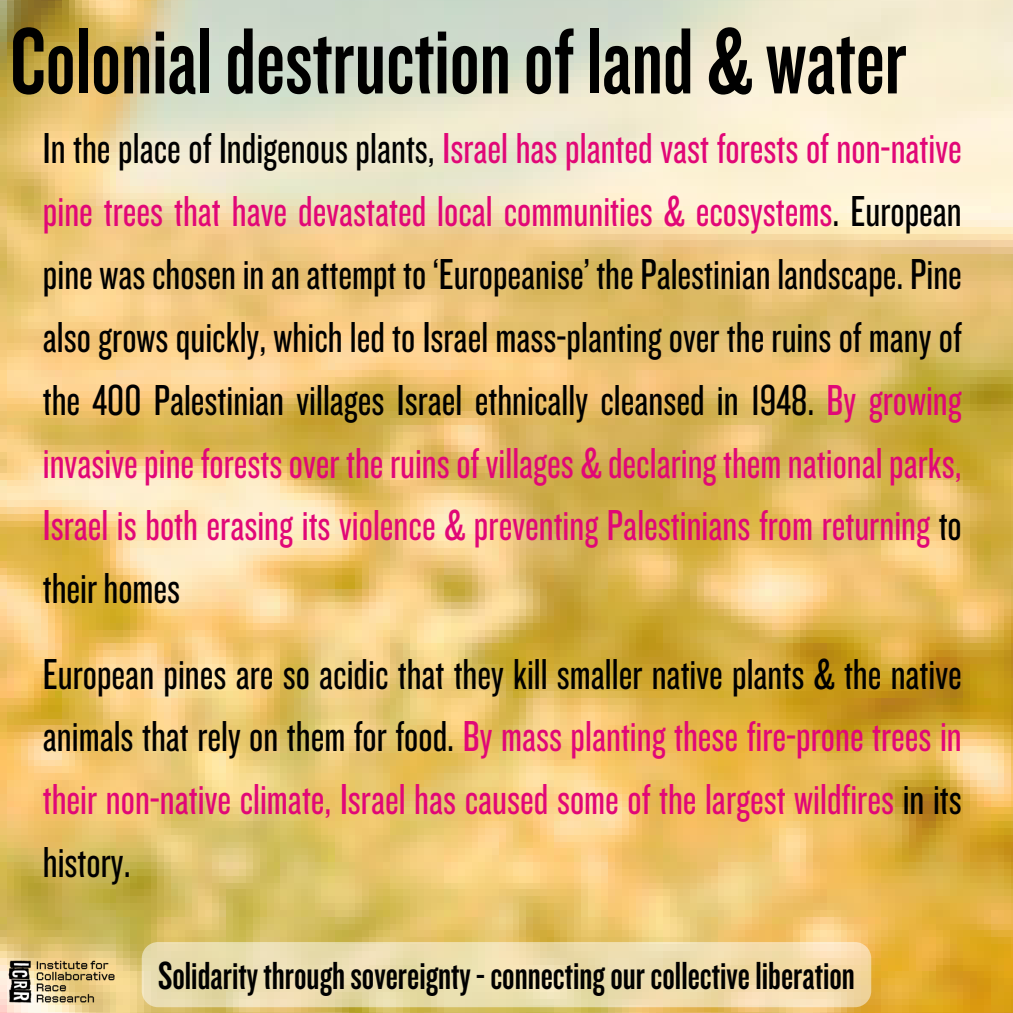
<style>
.page{position:relative;width:1013px;height:1013px;background:#fff}
.page>*{position:absolute;margin:0;border:0;box-sizing:border-box;transform-origin:0 0}
.t1{font:97.5px "Knockout 48";color:#000}
.t2{font:45px/62.8px "Knockout 28";color:#000;text-align:justify}
.t3{font:40.62px "Knockout 48";color:#000}
.s1{color:#e10777}
</style>
<div class="page">
<img style="left:0;top:0;width:1012px;height:1012px">
<img style="left:0;top:950px;width:129px;height:62px">
<svg style="left:142px;top:942px;width:729px;height:65px;background:#ecdcad"></svg>
<p class="t1" style="left:10px;top:0;width:898px">Colonialdestructionof land &amp; water</p>
<p class="t2" style="left:43px;top:116px;width:920px">In the place of Indigenous plants, <span class="s1">Israel has planted vast forests of non-native pine trees that have devastated local communities &amp; ecosystems</span>. European pine waschoseninanattempt to‘Europeanise’ thePalestinian landscape.Pine also grows quickly, which led to Israel mass-planting over the ruins of many of the 400 Palestinian villages Israel ethnically cleansed in 1948. <span class="s1">By growing invasivepineforestsover theruinsof villages &amp; declaringthem nationalparks, Israel is both erasing its violence &amp; preventing Palestinians from returning</span> to theirhomes</p>
<p class="t2" style="left:43px;top:641px;width:920px">European pines are so acidic that they kill smaller native plants &amp; the native animals that rely on them for food. <span class="s1">By mass planting these fire-prone trees in their non-native climate, Israel has caused some of the largest wildfires</span> in its history.</p>
<p class="t3" style="left:158px;top:950px;width:698px">Solidaritythroughsovereignty-connectingourcollectiveliberation</p>
</div>
